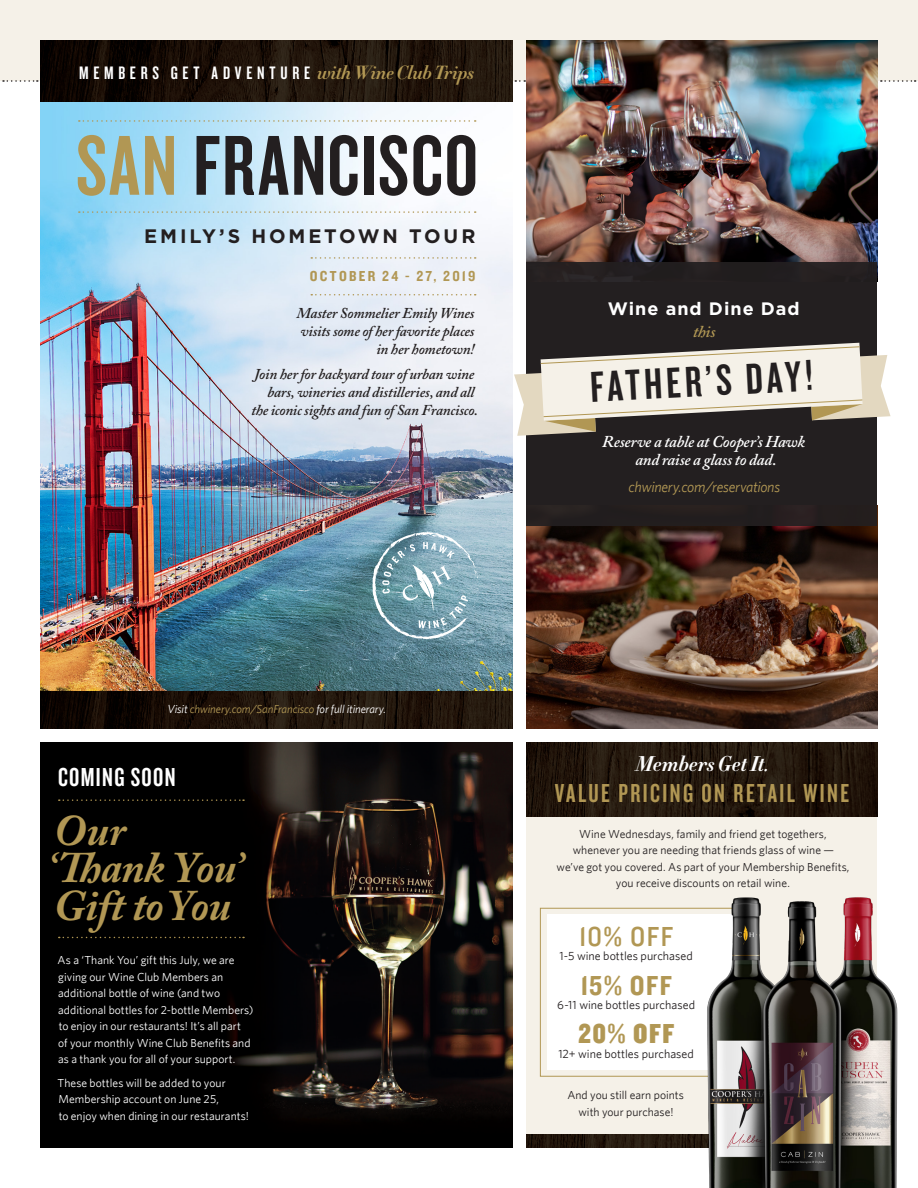
<style>
.page{position:relative;width:918px;height:1188px;background:#fff}
.page>*{position:absolute;margin:0;border:0;box-sizing:border-box;transform-origin:0 0}
.Copy{font:88.2px "Knockout HTF48 Featherweight";letter-spacing:.02em;color:#231f20}
.t1{font:45px "Knockout HTF48 Featherweight";color:#231f20}
.t2{font:italic 700 43.5px/37.5px "Adobe Caslon Pro";letter-spacing:-.01em;color:#b19754}
.Copy-2{font:28.5px "Knockout HTF30 Junior Welterwt";color:#b19754}
.Copy-3{font:28.5px "Knockout HTF50 Welterweight";color:#b19754}
.Copy-4{font:28.5px "Knockout HTF70 Full Welterwt";color:#b19754}
.t3{font:27px "Knockout HTF48 Featherweight";letter-spacing:.09em;color:#b19754}
.t4{font:27px "Knockout HTF48 Featherweight";letter-spacing:.05em;color:#fff}
.Copy-5{font:21px "Didot HTF B06 Bold Ital";letter-spacing:-.015em;color:#fff}
.Copy-6{font:700 19.5px "Gotham";letter-spacing:.145em;color:#231f20}
.t5{font:18.75px "Knockout HTF48 Featherweight";letter-spacing:.255em;color:#fff}
._7_75pt_body_text{font:700 18px "Gotham";letter-spacing:.055em;color:#fff}
._7_75pt_body_text-2{font:italic 600 16.5px/18px "Adobe Caslon Pro";letter-spacing:-.015em;color:#fff;text-align:center}
._7_75pt_body_text-3{font:italic 600 16.5px "Adobe Caslon Pro";color:#b19754}
._7_75pt_body_text-4{font:italic 600 15px/18px "Adobe Caslon Pro";letter-spacing:-.015em;color:#231f20;text-align:right}
.Copy-7{font:italic 15px "Whitney";letter-spacing:-.015em;color:#b19754}
.Copy-8{font:15px "Knockout HTF50 Welterweight";letter-spacing:.15em;color:#b19754}
._7_75pt_body_text-5{font:12px "Whitney";color:#231f20}
._7_75pt_body_text-6{font:11.7px/16.5px "Whitney";letter-spacing:.005em;color:#fff}
._7_75pt_body_text-7{font:11.7px/16.5px "Whitney";letter-spacing:.005em;color:#231f20;text-align:center}
.Copy-9{font:italic 11.7px "Whitney";letter-spacing:-.01em;color:#b19754}
.s1{font-family:"Didot HTF B06 Bold Ital";color:#b19754}
.s2{color:#b19754}
.s3{color:#fff}
</style>
<div class="page">
<div style="left:526px;top:742px;width:352px;height:406px;background:#f5f1e8"></div>
<div style="left:547px;top:915px;width:195px;height:155px;background:#fff"></div>
<div style="left:540px;top:908px;width:213px;height:169px;border:1px solid #b19754"></div>
<img style="left:40px;top:81px;width:473px;height:610px">
<svg style="left:0;top:0;width:918px;height:81px;background:#aea89f"></svg>
<svg style="left:881px;top:80px;width:35px;height:2px"></svg>
<svg style="left:3px;top:80px;width:35px;height:2px"></svg>
<svg style="left:515px;top:80px;width:10px;height:2px"></svg>
<img style="left:526px;top:742px;width:352px;height:75px">
<img style="left:526px;top:1134px;width:162px;height:14px">
<img style="left:40px;top:691px;width:473px;height:38px">
<img style="left:40px;top:742px;width:473px;height:406px">
<svg style="left:372px;top:531px;width:108px;height:108px;background:#84a9b5"></svg>
<svg style="left:79px;top:120px;width:397px;height:2px"></svg>
<svg style="left:79px;top:211px;width:397px;height:2px"></svg>
<svg style="left:311px;top:294px;width:165px;height:2px"></svg>
<svg style="left:311px;top:257px;width:165px;height:2px"></svg>
<svg style="left:59px;top:937px;width:185px;height:1px"></svg>
<svg style="left:59px;top:799px;width:185px;height:2px"></svg>
<img style="left:688px;top:896px;width:210px;height:292px">
<img style="left:526px;top:525px;width:352px;height:204px">
<img style="left:526px;top:40px;width:352px;height:222px">
<div style="left:526px;top:262px;width:352px;height:263px;background:#231f20"></div>
<svg style="left:514px;top:343px;width:377px;height:93px"></svg>
<p class="t5" style="left:79px;top:63px;width:397px">MEMBERS GET ADVENTURE <span class="s1">with Wine Club Trips</span></p>
<p class="Copy" style="left:76px;top:121px;width:404px"><span class="s2">SAN</span> FRANCISCO</p>
<p class="Copy-6" style="left:144px;top:223px;width:333px">EMILY’S HOMETOWN TOUR</p>
<p class="Copy-8" style="left:310px;top:268px;width:167px">OCTOBER 24 - 27, 2019</p>
<p class="_7_75pt_body_text-4" style="left:296px;top:304px;width:180px">Master Sommelier Emily Wines visits some of her favorite places in her hometown!</p>
<p class="_7_75pt_body_text-4" style="left:251px;top:365px;width:228px">Join her for backyard tour of urban wine bars, wineries and distilleries, and all the iconic sights and fun of San Francisco.</p>
<p class="_7_75pt_body_text" style="left:608px;top:297px;width:193px">Wine and Dine Dad</p>
<p class="_7_75pt_body_text-3" style="left:693px;top:322px;width:24px">this</p>
<p class="t1" style="left:589px;top:364px;width:224px;rotate:-3deg">FATHER’S DAY!</p>
<p class="_7_75pt_body_text-2" style="left:602px;top:432px;width:204px">Reserve a table at Cooper’s Hawk and raise a glass to dad.</p>
<p class="Copy-7" style="left:629px;top:478px;width:153px">chwinery.com/reservations</p>
<p class="Copy-9" style="left:168px;top:702px;width:220px"><span class="s3">Visit</span> chwinery.com/SanFrancisco <span class="s3">for full itinerary.</span></p>
<p class="t4" style="left:58px;top:763px;width:119px">COMING SOON</p>
<p class="t2" style="left:47px;top:811px;width:197px">Our ‘Thank You’<br>Gift to You</p>
<p class="_7_75pt_body_text-6" style="left:58px;top:952px;width:197px">As a ‘Thank You’ gift this July, we are giving our Wine Club Members an additional bottle of wine (and two additional bottles for 2-bottle Members) to enjoy in our restaurants! It’s all part<br>of your monthly Wine Club Benefits and as a thank you for all of your support.</p>
<p class="_7_75pt_body_text-6" style="left:57px;top:1074px;width:193px">These bottles will be added to your<br>Membership account on June 25,<br>to enjoy when dining in our restaurants!</p>
<p class="Copy-5" style="left:636px;top:750px;width:134px">Members Get It.</p>
<p class="t3" style="left:555px;top:780px;width:296px">VALUE PRICING ON RETAIL WINE</p>
<p class="_7_75pt_body_text-7" style="left:557px;top:825px;width:294px">Wine Wednesdays, family and friend get togethers, whenever you are needing that friends glass of wine —<br>we’ve got you covered. As part of your Membership Benefits, you receive discounts on retail wine.</p>
<p class="Copy-2" style="left:579px;top:922px;width:96px">10% OFF</p>
<p class="_7_75pt_body_text-5" style="left:559px;top:949px;width:135px">1-5 wine bottles purchased</p>
<p class="Copy-3" style="left:580px;top:970px;width:93px">15% OFF</p>
<p class="_7_75pt_body_text-5" style="left:557px;top:998px;width:139px">6-11 wine bottles purchased</p>
<p class="Copy-4" style="left:578px;top:1019px;width:98px">20% OFF</p>
<p class="_7_75pt_body_text-5" style="left:558px;top:1046px;width:137px">12+ wine bottles purchased</p>
<p class="_7_75pt_body_text-7" style="left:567px;top:1087px;width:118px">And you still earn points with your purchase!</p>
</div>
